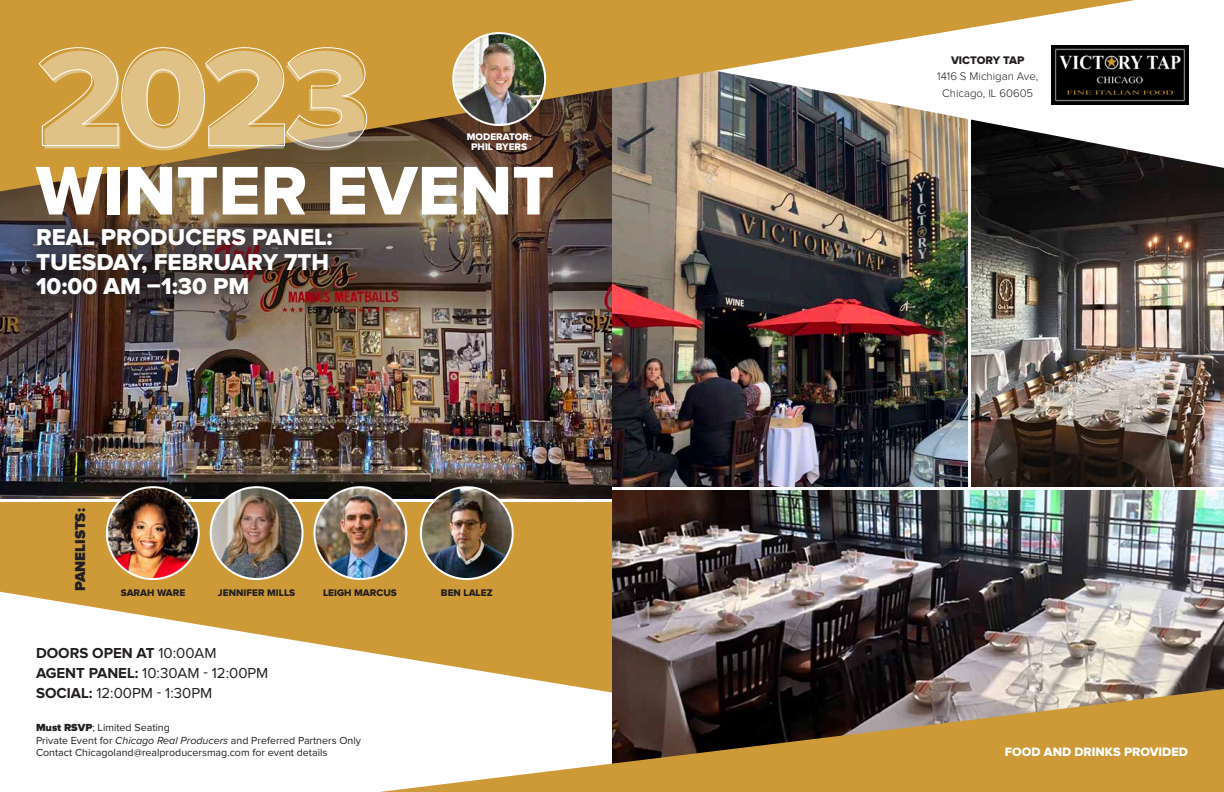
<style>
.page{position:relative;width:1224px;height:792px;background:#fff}
.page>*{position:absolute;margin:0;border:0;box-sizing:border-box;transform-origin:0 0}
.t1{font:144.6px "Proxima Nova Extrabld";color:#fff}
.t2{font:71.3px "Proxima Nova Extrabld";color:#fff}
.t3{font:23.8px/24.5px "Proxima Nova Extrabld";color:#fff}
.t4{font:15px/20px "Proxima Nova";color:#231f20}
.t5{font:900 14.9px "Proxima Nova";color:#231f20}
.t6{font:12.6px "Proxima Nova Extrabld";color:#fff}
.t7{font:300 11.4px/16.5px "Proxima Nova";color:#231f20;text-align:center}
.t8{font:11.4px "Proxima Nova Extrabld";color:#231f20}
.t9{font:10.7px/12.4px "Proxima Nova";color:#231f20}
.t10{font:10px "Proxima Nova Extrabld";color:#231f20}
.t11{font:10px/9.7px "Proxima Nova Extrabld";color:#fff;text-align:center}
.s1{font-weight:700}
.s2{font-weight:900}
.s3{font-style:italic}
</style>
<div class="page">
<img style="left:0;top:384px;width:612px;height:115px">
<img style="left:0;top:191px;width:612px;height:193px">
<div style="left:0;top:503px;width:612px;height:289px;background:#ce9a38"></div>
<svg style="left:0;top:592px;width:590px;height:200px;fill:#fff"></svg>
<div style="left:22px;top:215px;width:324px;height:94px;background:#231f20;opacity:.75"></div>
<img style="left:612px;top:490px;width:612px;height:199px">
<img style="left:612px;top:191px;width:355px;height:295px">
<img style="left:971px;top:168px;width:253px;height:318px">
<svg style="left:1135px;top:45px;width:89px;height:123px"></svg>
<img style="left:1135px;top:46px;width:53px;height:59px">
<img style="left:0;top:0;width:1135px;height:191px">
<svg style="left:379px;top:689px;width:845px;height:103px;background:#b79a68"></svg>
<img style="left:211px;top:487px;width:92px;height:92px;border-radius:46px">
<div style="left:210px;top:486px;width:94px;height:94px;border:2px solid #fff;border-radius:50%"></div>
<img style="left:314px;top:487px;width:92px;height:92px;border-radius:46px">
<div style="left:313px;top:486px;width:94px;height:94px;border:2px solid #fff;border-radius:50%"></div>
<img style="left:421px;top:487px;width:92px;height:92px;border-radius:46px">
<div style="left:420px;top:486px;width:94px;height:94px;border:2px solid #fff;border-radius:50%"></div>
<img style="left:107px;top:487px;width:92px;height:92px;border-radius:46px">
<div style="left:106px;top:486px;width:94px;height:94px;border:2px solid #fff;border-radius:50%"></div>
<img style="left:453px;top:33px;width:92px;height:92px;border-radius:46px">
<div style="left:452px;top:32px;width:94px;height:94px;border:2px solid #fff;border-radius:50%"></div>
<h1 class="t1" style="left:38px;top:34px;width:333px">2023</h1>
<p class="t11" style="left:467px;top:132px;width:66px">MODERATOR:<br>PHIL BYERS</p>
<h2 class="t2" style="left:36px;top:158px;width:520px">WINTER EVENT</h2>
<h3 class="t3" style="left:36px;top:226px;width:298px">REAL PRODUCERS PANEL:<br>TUESDAY, FEBRUARY 7TH<br>10:00 AM –1:30 PM</h3>
<h3 class="t5" style="left:73px;top:591px;width:84px;rotate:-90deg">PANELISTS:</h3>
<p class="t10" style="left:121px;top:588px;width:66px">SARAH WARE</p>
<p class="t10" style="left:218px;top:588px;width:79px">JENNIFER MILLS</p>
<p class="t10" style="left:323px;top:588px;width:75px">LEIGH MARCUS</p>
<p class="t10" style="left:441px;top:588px;width:53px">BEN LALEZ</p>
<h3 class="t4" style="left:36px;top:643px;width:234px"><span class="s1">DOORS OPEN AT</span> 10:00AM<br><span class="s1">AGENT PANEL:</span> 10:30AM - 12:00PM<br><span class="s1">SOCIAL:</span> 12:00PM - 1:30PM</h3>
<p class="t9" style="left:36px;top:722px;width:327px"><span class="s2">Must RSVP</span>; Limited Seating<br>Private Event for <span class="s3">Chicago Real Producers</span> and Preferred Partners Only<br>Contact Chicagoland@realproducersmag.com for event details</p>
<p class="t8" style="left:951px;top:55px;width:75px">VICTORY TAP</p>
<p class="t7" style="left:937px;top:69px;width:103px">1416 S Michigan Ave,<br>Chicago, IL 60605</p>
<p class="t6" style="left:1005px;top:746px;width:185px">FOOD AND DRINKS PROVIDED</p>
</div>
